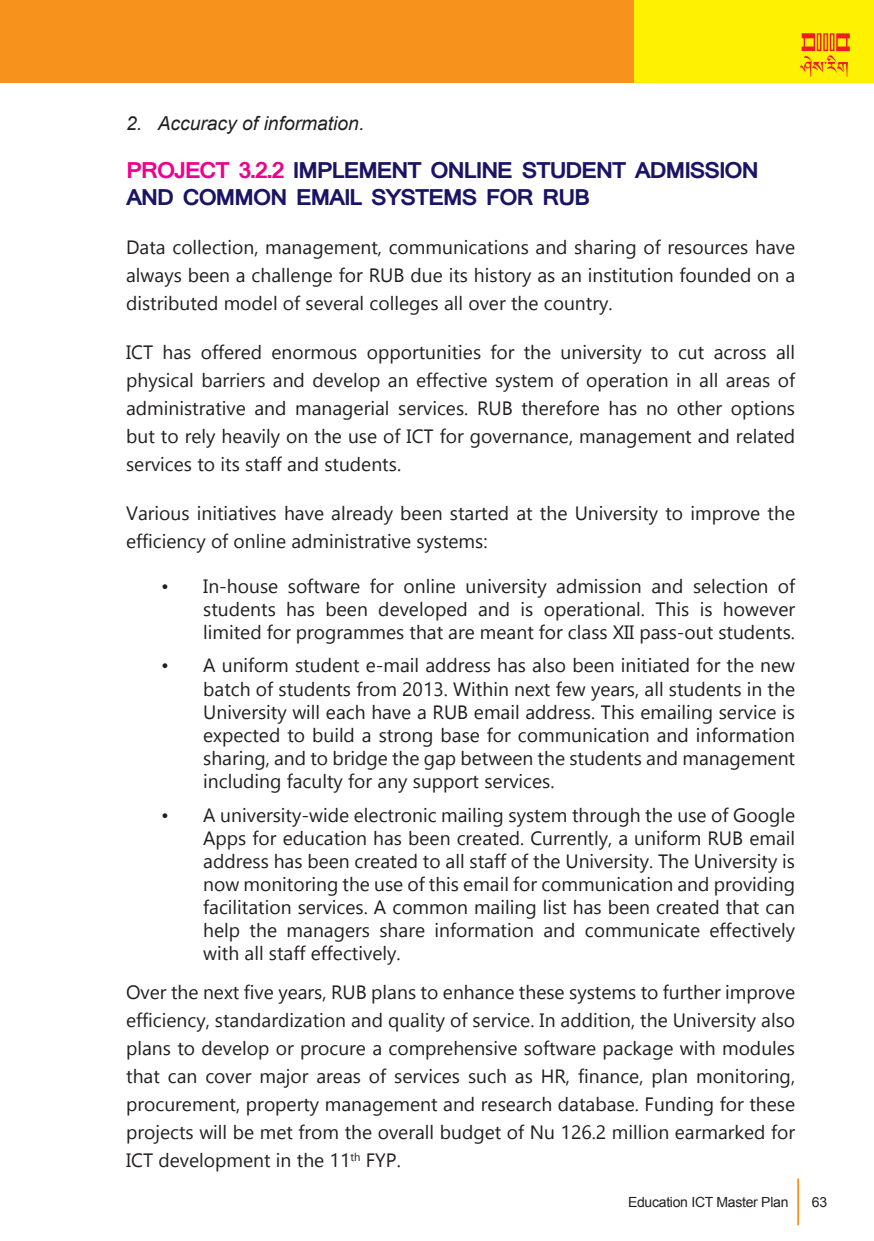
<style>
.page{position:relative;width:874px;height:1241px;background:#fff}
.page>*{position:absolute;margin:0;border:0;box-sizing:border-box;transform-origin:0 0}
.t1{font:700 21.7px/27.3px "Mangal";letter-spacing:-.07em;color:#1a1465;scale:1.05 1}
.Body{font:19.25px/28px "Gadugi";color:#231f20;text-align:justify}
.t2{font:italic 19.25px "Arial";color:#231f20}
.t3{font:14px "Arial";letter-spacing:-.02em;color:#231f20}
.s1{color:#ed028c}
</style>
<div class="page">
<div style="left:632px;top:0;width:241px;height:83px;background:#fff101"></div>
<div style="left:0;top:0;width:632px;height:83px;background:#f7931d"></div>
<svg style="left:799px;top:33px;width:50px;height:44px"></svg>
<hr style="left:796px;top:1178px;width:2px;height:46px;background:#f7931d">
<p class="t2" style="left:126px;top:110px;width:239px">2. Accuracy of information.</p>
<h3 class="t1" style="left:126px;top:155px;width:604px"><span class="s1">PROJECT 3.2.2</span> IMPLEMENT ONLINE STUDENT ADMISSION<br>AND COMMON EMAIL SYSTEMS FOR RUB</h3>
<p class="Body" style="left:126px;top:233px;width:670px">Data collection, management, communications and sharing of resources have always been a challenge for RUB due its history as an institution founded on a distributed model of several colleges all over the country.</p>
<p class="Body" style="left:126px;top:338px;width:670px">ICT has offered enormous opportunities for the university to cut across all physical barriers and develop an effective system of operation in all areas of administrative and managerial services. RUB therefore has no other options but to rely heavily on the use of ICT for governance, management and related services to its staff and students.</p>
<p class="Body" style="left:126px;top:499px;width:670px">Various initiatives have already been started at the University to improve the efficiency of online administrative systems:</p>
<p class="Body" style="left:203px;top:574px;width:593px;line-height:23.1px;text-indent:-42px">• In-house software for online university admission and selection of students has been developed and is operational. This is however limited for programmes that are meant for class XII pass-out students.</p>
<p class="Body" style="left:203px;top:654px;width:593px;line-height:23.1px;text-indent:-42px">• A uniform student e-mail address has also been initiated for the new batch of students from 2013. Within next few years, all students in the University will each have a RUB email address. This emailing service is expected to build a strong base for communication and information sharing, and to bridge the gap between the students and management including faculty for any support services.</p>
<p class="Body" style="left:203px;top:803px;width:593px;line-height:23.1px;text-indent:-42px">• A university-wide electronic mailing system through the use of Google Apps for education has been created. Currently, a uniform RUB email address has been created to all staff of the University. The University is now monitoring the use of this email for communication and providing facilitation services. A common mailing list has been created that can help the managers share information and communicate effectively with all staff effectively.</p>
<p class="Body" style="left:126px;top:977px;width:670px">Over the next five years, RUB plans to enhance these systems to further improve efficiency, standardization and quality of service. In addition, the University also plans to develop or procure a comprehensive software package with modules that can cover major areas of services such as HR, finance, plan monitoring, procurement, property management and research database. Funding for these projects will be met from the overall budget of Nu 126.2 million earmarked for ICT development in the 11<sup>th</sup> FYP.</p>
<p class="t3" style="left:627px;top:1192px;width:162px">Education ICT Master Plan</p>
<p class="t3" style="left:811px;top:1192px;width:17px">63</p>
</div>
